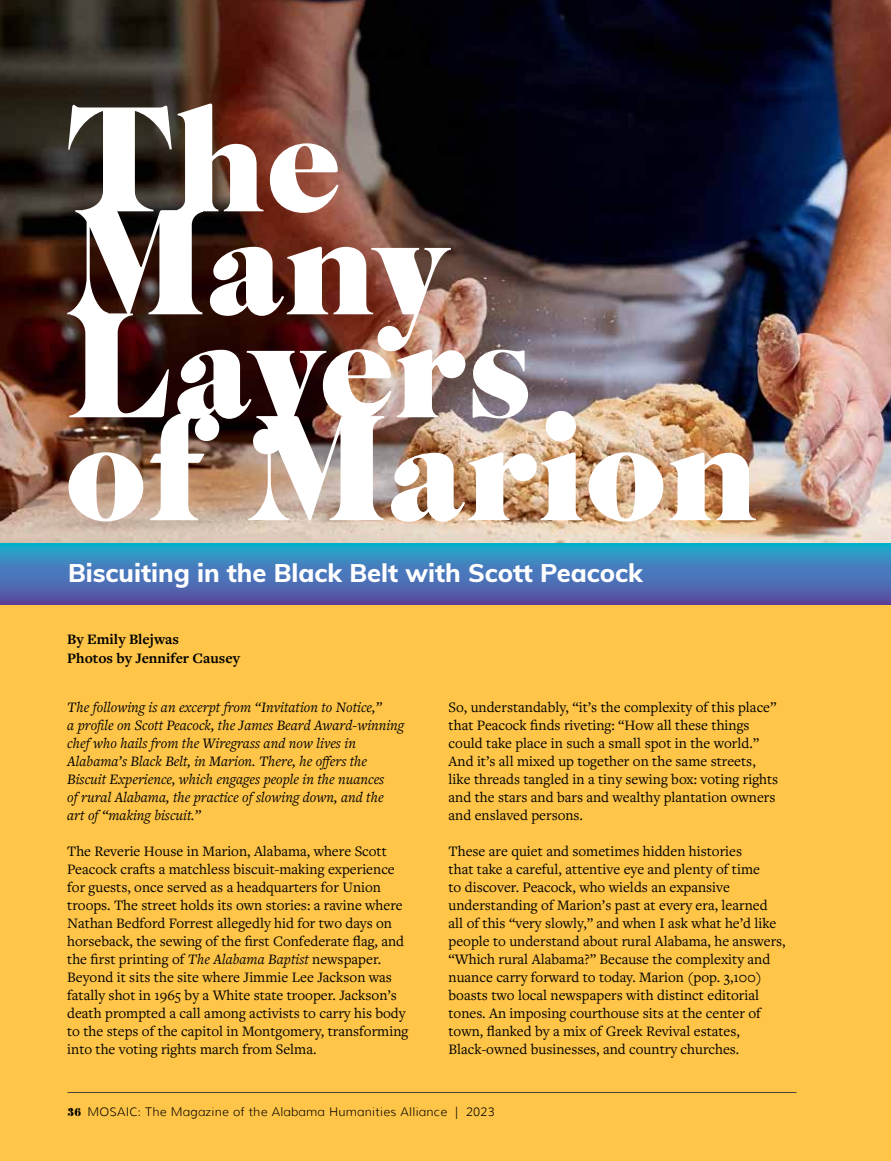
<style>
.page{position:relative;width:891px;height:1161px;background:#fec548}
.page>*{position:absolute;margin:0;border:0;box-sizing:border-box;transform-origin:0 0}
.t1{font:800 25.5px "Muli";color:#fff}
.t2{font:15px/18px "Freight Text Pro";color:#000}
.t3{font:italic 15px/18px "Freight Text Pro";color:#000}
.t4{font:700 15px/19.5px "Freight Text Pro";color:#000}
.t5{font:300 12px "Muli";letter-spacing:.025em;color:#000}
.s1{font-style:italic}
.s2{font-family:"Cabernet JF";font-weight:400}
</style>
<div class="page">
<hr style="left:68px;top:1092px;width:728px;height:1px;background:#43423b">
<img style="left:0;top:0;width:891px;height:543px">
<img style="left:68px;top:411px;width:688px;height:111px">
<img style="left:69px;top:313px;width:459px;height:141px">
<svg style="left:67px;top:210px;width:384px;height:141px;background:#8e726c"></svg>
<svg style="left:68px;top:103px;width:270px;height:110px;background:#9d8780"></svg>
<svg style="left:0;top:543px;width:891px;height:61px;background:#4179b7"></svg>
<h1 class="t1" style="left:68px;top:554px;width:576px">Biscuiting in the Black Belt with Scott Peacock</h1>
<p class="t4" style="left:67px;top:629px;width:174px">By Emily Blejwas<br>Photos by Jennifer Causey</p>
<p class="t3" style="left:67px;top:698px;width:339px">The following is an excerpt from “Invitation to Notice,”<br>a profile on Scott Peacock, the James Beard Award-winning chef who hails from the Wiregrass and now lives in Alabama’s Black Belt, in Marion. There, he offers the Biscuit Experience, which engages people in the nuances<br>of rural Alabama, the practice of slowing down, and the art of “making biscuit.”</p>
<p class="t2" style="left:67px;top:842px;width:343px">The Reverie House in Marion, Alabama, where Scott Peacock crafts a matchless biscuit-making experience for guests, once served as a headquarters for Union troops. The street holds its own stories: a ravine where Nathan Bedford Forrest allegedly hid for two days on horseback, the sewing of the first Confederate flag, and the first printing of <span class="s1">The Alabama Baptist</span> newspaper.<br>Beyond it sits the site where Jimmie Lee Jackson was fatally shot in 1965 by a White state trooper. Jackson’s death prompted a call among activists to carry his body to the steps of the capitol in Montgomery, transforming into the voting rights march from Selma.</p>
<p class="t2" style="left:449px;top:698px;width:331px">So, understandably, “it’s the complexity of this place” that Peacock finds riveting: “How all these things could take place in such a small spot in the world.” And it’s all mixed up together on the same streets, like threads tangled in a tiny sewing box: voting rights and the stars and bars and wealthy plantation owners and enslaved persons.</p>
<p class="t2" style="left:449px;top:842px;width:339px">These are quiet and sometimes hidden histories<br>that take a careful, attentive eye and plenty of time<br>to discover. Peacock, who wields an expansive understanding of Marion’s past at every era, learned all of this “very slowly,” and when I ask what he’d like people to understand about rural Alabama, he answers, “Which rural Alabama?” Because the complexity and nuance carry forward to today. Marion (pop. 3,100) boasts two local newspapers with distinct editorial tones. An imposing courthouse sits at the center of town, flanked by a mix of Greek Revival estates, Black-owned businesses, and country churches.</p>
<p class="t5" style="left:68px;top:1104px;width:429px"><span class="s2">36</span> MOSAIC: The Magazine of the Alabama Humanities Alliance | 2023</p>
</div>
